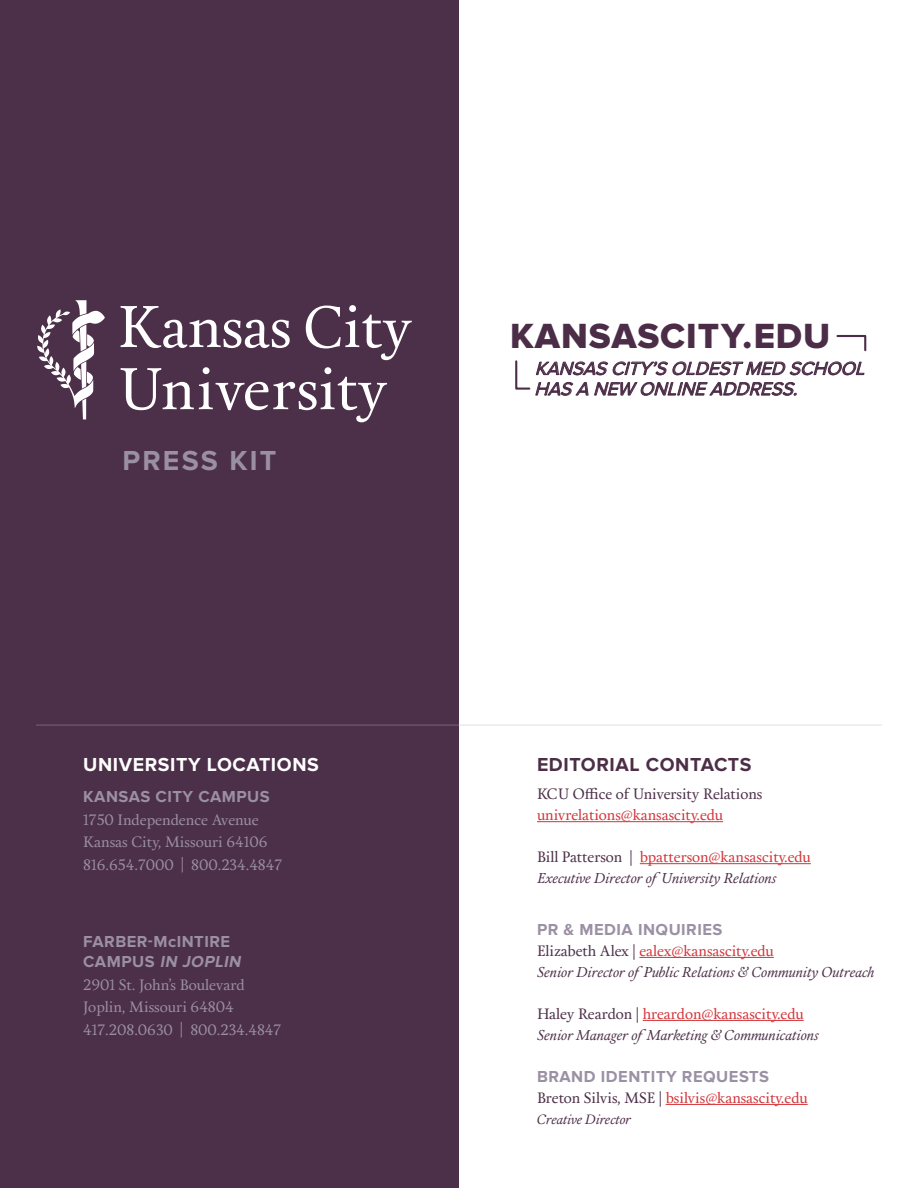
<style>
.page{position:relative;width:918px;height:1188px;background:#fff}
.page>*{position:absolute;margin:0;border:0;box-sizing:border-box;transform-origin:0 0}
.t1{font:36.3px "Proxima Nova Extrabld";letter-spacing:.025em;color:#4c2d47}
.t2{font:700 28.5px "Proxima Nova";letter-spacing:.075em;color:#9a8fa3}
.t3{font:700 19.5px "Proxima Nova";letter-spacing:.03em;color:#fff}
.t4{font:700 19.5px "Proxima Nova";letter-spacing:.03em;color:#4d2e47}
.t5{font:italic 18.75px/20.5px "Proxima Nova";color:#4c2d47}
.t6{font:700 16.5px "Proxima Nova";letter-spacing:.03em;color:#9b90a4}
.t7{font:700 16.5px "Proxima Nova";letter-spacing:.03em;color:#9a8fa3}
.t8{font:italic 700 16.5px "Proxima Nova";color:#9a8fa3}
.t9{font:15px "Calendas Plus";color:#d23439}
.t10{font:15px "Calendas Plus";color:#9a8fa3}
.t11{font:15px "Calendas Plus";color:#4c2f48}
.t12{font:italic 14.25px "Calendas Plus";color:#4c2f48}
.t13{font:italic 13.5px "Calendas Plus";color:#4c2f48}
.s1{font-style:normal}
.s2{color:#4c2f48}
</style>
<div class="page">
<div style="left:0;top:0;width:459px;height:1188px;background:#4c2f48"></div>
<hr style="left:639px;top:957px;width:135px;height:1px;background:#d23439">
<hr style="left:643px;top:1020px;width:161px;height:1px;background:#d23439">
<hr style="left:666px;top:1104px;width:142px;height:1px;background:#d23439">
<hr style="left:537px;top:821px;width:186px;height:1px;background:#d23439">
<hr style="left:640px;top:863px;width:171px;height:1px;background:#d23439">
<svg style="left:37px;top:300px;width:68px;height:119px"></svg>
<svg style="left:121px;top:306px;width:169px;height:42px"></svg>
<svg style="left:121px;top:367px;width:266px;height:55px"></svg>
<svg style="left:306px;top:305px;width:106px;height:55px"></svg>
<svg style="left:515px;top:360px;width:350px;height:36px"></svg>
<svg style="left:836px;top:335px;width:31px;height:17px"></svg>
<hr style="left:459px;top:724px;width:423px;height:2px;background:#c8c7c6">
<hr style="left:36px;top:724px;width:423px;height:2px;background:#9a8fa3">
<p class="t2" style="left:123px;top:444px;width:155px">PRESS KIT</p>
<p class="t3" style="left:83px;top:754px;width:237px">UNIVERSITY LOCATIONS</p>
<p class="t7" style="left:83px;top:787px;width:188px">KANSAS CITY CAMPUS</p>
<p class="t10" style="left:83px;top:809px;width:177px">1750 Independence Avenue</p>
<p class="t10" style="left:83px;top:831px;width:186px">Kansas City, Missouri 64106</p>
<p class="t10" style="left:83px;top:854px;width:201px">816.654.7000 | 800.234.4847</p>
<p class="t7" style="left:83px;top:932px;width:148px">FARBER-McINTIRE</p>
<p class="t8" style="left:83px;top:952px;width:162px"><span class="s1">CA M P U S</span> IN JOPLIN</p>
<p class="t10" style="left:83px;top:973px;width:163px">2901 St. John’s Boulevard</p>
<p class="t10" style="left:83px;top:996px;width:152px">Joplin, Missouri 64804</p>
<p class="t10" style="left:83px;top:1018px;width:200px">417.208.0630 | 800.234.4847</p>
<p class="t1" style="left:510px;top:315px;width:322px">KANSASCITY.EDU</p>
<p class="t5" style="left:534px;top:358px;width:337px">KANSASCITY’SOLDESTMED SCHOOL<br>HAS A NEW ONLINEADDRESS.</p>
<p class="t4" style="left:537px;top:754px;width:216px">EDITORIAL CONTACTS</p>
<p class="t11" style="left:537px;top:783px;width:227px">KCU Office of University Relations</p>
<p class="t9" style="left:537px;top:804px;width:188px">univrelations@kansascity.edu</p>
<p class="t9" style="left:537px;top:846px;width:275px"><span class="s2">Bill Patterson |</span> bpatterson@kansascity.edu</p>
<p class="t12" style="left:537px;top:868px;width:241px">Executive Director ofUniversity Relations</p>
<p class="t6" style="left:537px;top:920px;width:187px">PR &amp; MEDIA INQUIRIES</p>
<p class="t9" style="left:537px;top:940px;width:238px"><span class="s2">Elizabeth Alex |</span> ealex@kansascity.edu</p>
<p class="t12" style="left:537px;top:962px;width:338px">Senior Director ofPublic Relations &amp; Community Outreach</p>
<p class="t9" style="left:537px;top:1003px;width:268px"><span class="s2">Haley Reardon |</span> hreardon@kansascity.edu</p>
<p class="t12" style="left:537px;top:1025px;width:283px">Senior Manager ofMarketing &amp; Communications</p>
<p class="t6" style="left:537px;top:1067px;width:234px">BRAND IDENTITY REQUESTS</p>
<p class="t9" style="left:537px;top:1087px;width:272px"><span class="s2">Breton Silvis, MSE |</span> bsilvis@kansascity.edu</p>
<p class="t13" style="left:537px;top:1109px;width:95px">Creative Director</p>
</div>
